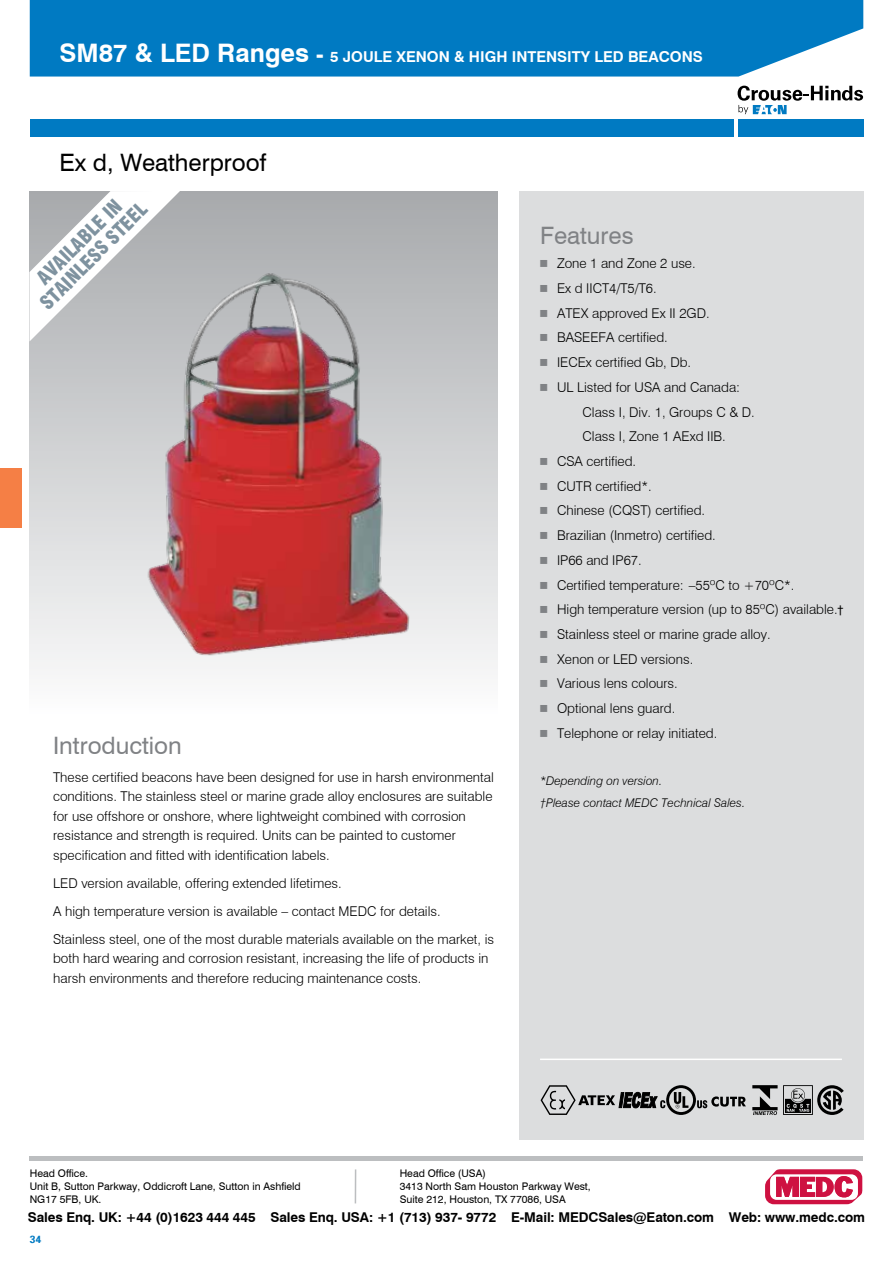
<style>
.page{position:relative;width:893px;height:1263px;background:#fff}
.page>*{position:absolute;margin:0;border:0;box-sizing:border-box;transform-origin:0 0}
.t1{font:24px "Swiss 721 BT";color:#808285}
.t2{font:24px "Swiss 721 BT";color:#000}
.t3{font:900 condensed 19.5px/20.1px "Swiss 721 BT";color:#7e929f;text-align:center}
.t4{font:700 15px "Swiss 721 BT";color:#fff}
.t5{font:300 13.5px/19.5px "Swiss 721 BT";color:#000}
.t6{font:700 13.5px "Swiss 721 BT";letter-spacing:-.01em;color:#000}
.t7{font:italic 300 12px/23px "Swiss 721 BT";color:#000}
.t8{font:10.5px/12.6px "Swiss 721 BT";color:#000}
.t9{font:700 10.5px "Univers 65";color:#007ac2}
.s1{font-size:25.5px}
.s2{font-size:22.5px}
.s3{font-family:"Commercial Pi BT";font-weight:400;color:#808285}
.s4{font-weight:400;font-size:12px}
</style>
<div class="page">
<div style="left:30px;top:0;width:833px;height:77px;background:#007ac2"></div>
<svg style="left:737px;top:85px;width:116px;height:30px"></svg>
<svg style="left:738px;top:86px;width:125px;height:28px"></svg>
<div style="left:738px;top:119px;width:125px;height:17px;background:#007ac2"></div>
<div style="left:30px;top:119px;width:704px;height:17px;background:#007ac2"></div>
<hr style="left:355px;top:1169px;width:1px;height:34px;background:#bcbec0">
<hr style="left:30px;top:1157px;width:833px;height:4px;background:#bcbec0">
<svg style="left:765px;top:1169px;width:97px;height:35px"></svg>
<div style="left:519px;top:191px;width:344px;height:949px;background:#dcddde"></div>
<div style="left:30px;top:191px;width:467px;height:524px;background:linear-gradient(to bottom,#a7a9ac,#fcfcfc)"></div>
<hr style="left:540px;top:1058px;width:302px;height:2px;background:#fff">
<img style="left:85px;top:247px;width:393px;height:445px">
<svg style="left:541px;top:1085px;width:205px;height:30px"></svg>
<svg style="left:752px;top:1085px;width:92px;height:30px"></svg>
<div style="left:0;top:468px;width:21px;height:59px;background:#f57f45"></div>
<svg style="left:29px;top:191px;width:151px;height:150px"></svg>
<p class="t4" style="left:60px;top:46px;width:645px"><span class="s1">SM87 &amp; LED Ranges</span> <span class="s2">-</span> 5 JOULE XENON &amp; HIGH INTENSITY LED BEACONS</p>
<h1 class="t2" style="left:60px;top:146px;width:208px">Ex d, Weatherproof</h1>
<h2 class="t3" style="left:22px;top:285px;width:143px;rotate:-45deg">AVAILABLE IN<br>STAINLESS STEEL</h2>
<h1 class="t1" style="left:53px;top:729px;width:130px">Introduction</h1>
<p class="t5" style="left:53px;top:767px;width:442px">These certified beacons have been designed for use in harsh environmental conditions. The stainless steel or marine grade alloy enclosures are suitable for use offshore or onshore, where lightweight combined with corrosion resistance and strength is required. Units can be painted to customer specification and fitted with identification labels.</p>
<p class="t5" style="left:53px;top:869px;width:442px;line-height:28px">LED version available, offering extended lifetimes.<br>A high temperature version is available – contact MEDC for details.<br>Stainless steel, one of the most durable materials available on the market, is</p>
<p class="t5" style="left:53px;top:949px;width:437px">both hard wearing and corrosion resistant, increasing the life of products in harsh environments and therefore reducing maintenance costs.</p>
<h1 class="t1" style="left:540px;top:219px;width:95px">Features</h1>
<p class="t5" style="left:540px;top:254px;width:157px"><span class="s3">4</span> Zone 1 and Zone 2 use.</p>
<p class="t5" style="left:540px;top:278px;width:118px"><span class="s3">4</span> Ex d IICT4/T5/T6.</p>
<p class="t5" style="left:540px;top:303px;width:171px"><span class="s3">4</span> ATEX approved Ex II 2GD.</p>
<p class="t5" style="left:540px;top:328px;width:129px"><span class="s3">4</span> BASEEFA certified.</p>
<p class="t5" style="left:540px;top:352px;width:153px"><span class="s3">4</span> IECEx certified Gb, Db.</p>
<p class="t5" style="left:540px;top:377px;width:202px"><span class="s3">4</span> UL Listed for USA and Canada:</p>
<p class="t5" style="left:583px;top:402px;width:174px">Class I, Div. 1, Groups C &amp; D.</p>
<p class="t5" style="left:583px;top:427px;width:145px">Class I, Zone 1 AExd IIB.</p>
<p class="t5" style="left:540px;top:451px;width:98px"><span class="s3">4</span> CSA certified.</p>
<p class="t5" style="left:540px;top:476px;width:113px"><span class="s3">4</span> CUTR certified*.</p>
<p class="t5" style="left:540px;top:501px;width:167px"><span class="s3">4</span> Chinese (CQST) certified.</p>
<p class="t5" style="left:540px;top:525px;width:177px"><span class="s3">4</span> Brazilian (Inmetro) certified.</p>
<p class="t5" style="left:540px;top:550px;width:103px"><span class="s3">4</span> IP66 and IP67.</p>
<p class="t5" style="left:540px;top:575px;width:256px"><span class="s3">4</span> Certified temperature: –55ºC to +70ºC*.</p>
<p class="t5" style="left:540px;top:600px;width:305px"><span class="s3">4</span> High temperature version (up to 85ºC) available.<span class="s4">†</span></p>
<p class="t5" style="left:540px;top:624px;width:232px"><span class="s3">4</span> Stainless steel or marine grade alloy.</p>
<p class="t5" style="left:540px;top:649px;width:155px"><span class="s3">4</span> Xenon or LED versions.</p>
<p class="t5" style="left:540px;top:674px;width:139px"><span class="s3">4</span> Various lens colours.</p>
<p class="t5" style="left:540px;top:698px;width:137px"><span class="s3">4</span> Optional lens guard.</p>
<p class="t5" style="left:540px;top:723px;width:179px"><span class="s3">4</span> Telephone or relay initiated.</p>
<p class="t7" style="left:540px;top:769px;width:207px">*Depending on version.<br>†Please contact MEDC Technical Sales.</p>
<p class="t8" style="left:30px;top:1167px;width:273px">Head Office.<br>Unit B, Sutton Parkway, Oddicroft Lane, Sutton in Ashfield<br>NG17 5FB, UK.</p>
<p class="t8" style="left:400px;top:1167px;width:193px">Head Office (USA)<br>3413 North Sam Houston Parkway West,<br>Suite 212, Houston, TX 77086, USA</p>
<p class="t6" style="left:28px;top:1208px;width:839px">Sales Enq. UK: +44 (0)1623 444 445 Sales Enq. USA: +1 (713) 937- 9772 E-Mail: MEDCSales@Eaton.com Web: www.medc.com</p>
<p class="t9" style="left:30px;top:1232px;width:13px">34</p>
</div>
